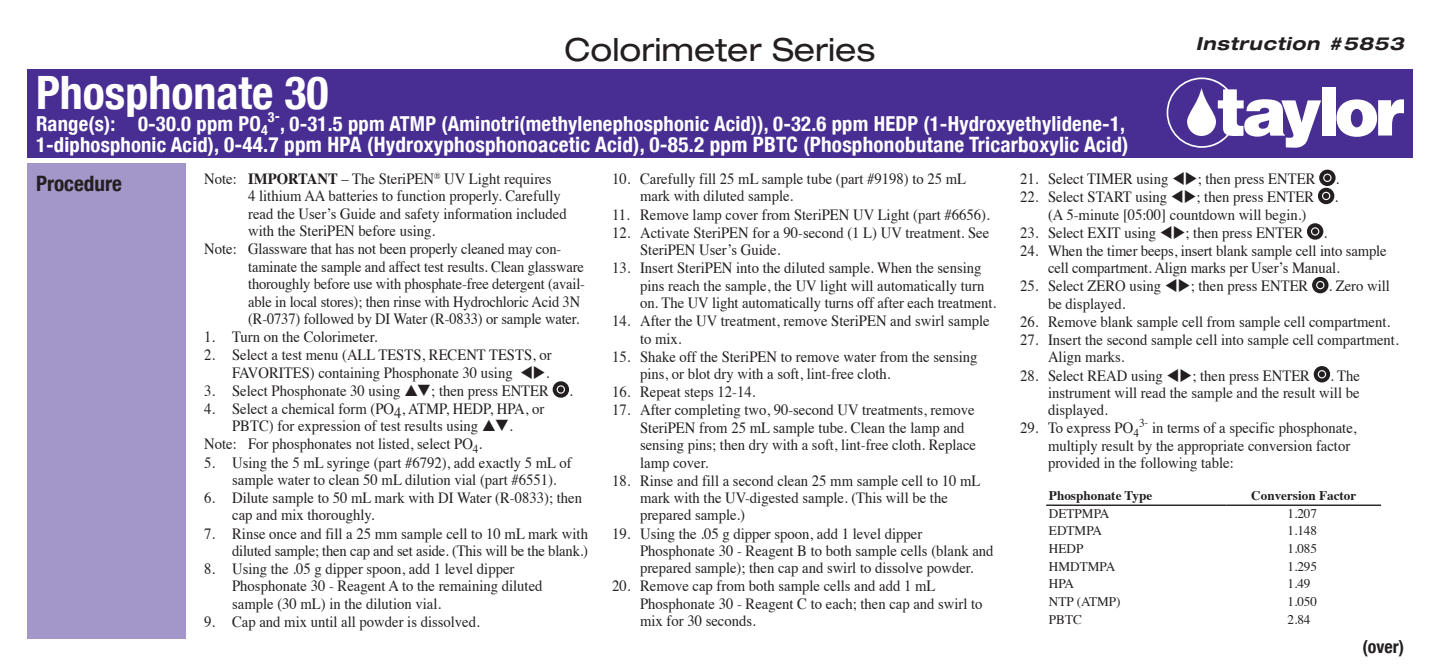
<style>
.page{position:relative;width:1440px;height:666px;background:#fff}
.page>*{position:absolute;margin:0;border:0;box-sizing:border-box;transform-origin:0 0}
.t1{font:700 condensed 46px "Helvetica Neue";color:#fff}
.t2{font:expanded 32px "Helvetica Neue";color:#231f20}
.t3{font:700 condensed 21.2px "Helvetica Neue";letter-spacing:.01em;color:#fff}
.t4{font:700 condensed 21.2px "Helvetica Neue";color:#231f20}
.t5{font:700 condensed 20.6px "Helvetica Neue";letter-spacing:.01em;color:#fff}
.t6{font:italic 700 expanded 18px "Helvetica Neue";letter-spacing:.04em;color:#231f20}
.t7{font:700 condensed 18px "Helvetica Neue";color:#231f20}
.t8{font:15.6px/17.4px "Times";color:#231f20;scale:.94 1}
.t9{font:700 condensed 14px "Helvetica Neue";color:#fff}
.t10{font:13.2px "Times";color:#231f20}
.t11{font:700 13.2px "Times";color:#231f20}
.t12{font:12px "Times";color:#231f20;scale:.94 1}
.s1{font-size:20.6px}
.s2{font-weight:700}
</style>
<div class="page">
<div style="left:27px;top:164px;width:158px;height:475px;background:#a396c8"></div>
<div style="left:27px;top:69px;width:1386px;height:89px;background:#482e92"></div>
<svg style="left:1167px;top:78px;width:154px;height:70px"></svg>
<div style="left:1322px;top:87px;width:14px;height:49px;background:#fff"></div>
<svg style="left:1336px;top:99px;width:68px;height:38px"></svg>
<div style="left:553px;top:381px;width:16px;height:17px;border:4px solid #231f20;border-radius:50%"></div>
<div style="left:558px;top:386px;width:6px;height:7px;background:#231f20;border-radius:50%"></div>
<div style="left:1319px;top:170px;width:17px;height:16px;border:4px solid #231f20;border-radius:50%"></div>
<svg style="left:1324px;top:175px;width:6px;height:6px"></svg>
<div style="left:1318px;top:188px;width:16px;height:16px;border:4px solid #231f20;border-radius:50%"></div>
<svg style="left:1323px;top:193px;width:6px;height:6px"></svg>
<div style="left:1307px;top:223px;width:16px;height:17px;border:4px solid #231f20;border-radius:50%"></div>
<svg style="left:1312px;top:228px;width:6px;height:6px"></svg>
<div style="left:1312px;top:277px;width:17px;height:16px;border:4px solid #231f20;border-radius:50%"></div>
<svg style="left:1317px;top:282px;width:6px;height:6px"></svg>
<div style="left:1314px;top:366px;width:16px;height:16px;border:4px solid #231f20;border-radius:50%"></div>
<svg style="left:1319px;top:371px;width:6px;height:6px"></svg>
<hr style="left:1046px;top:505px;width:180px;height:1px;background:#231f20">
<hr style="left:1226px;top:505px;width:155px;height:1px;background:#231f20">
<p class="t2" style="left:564px;top:30px;width:313px">Colorimeter Series</p>
<p class="t6" style="left:1196px;top:32px;width:210px">Instruction #5853</p>
<p class="t1" style="left:36px;top:65px;width:294px">Phosphonate 30</p>
<p class="t5" style="left:36px;top:111px;width:233px">Range(s): 0-30.0 ppm PO<sub>4</sub></p>
<p class="t9" style="left:268px;top:108px;width:14px">3-</p>
<p class="t5" style="left:280px;top:111px;width:847px">, 0-31.5 ppm ATMP (Aminotri(methylenephosphonic Acid)), 0-32.6 ppm HEDP (1-Hydroxyethylidene-1,</p>
<p class="t3" style="left:36px;top:132px;width:1094px"><span class="s1">1-diphosphonic Acid)</span>, 0-44.7 ppm HPA (Hydroxyphosphonoacetic Acid), 0-85.2 ppm PBTC (Phosphonobutane Tricarboxylic Acid)</p>
<p class="t4" style="left:36px;top:171px;width:87px">Procedure</p>
<p class="t8" style="left:248px;top:169px;width:340px;text-indent:-44px">Note: <span class="s2">IMPORTANT</span> – The SteriPEN<sup>®</sup> UV Light requires<br>4 lithium AA batteries to function properly. Carefully read the User’s Guide and safety information included with the SteriPEN before using.</p>
<p class="t8" style="left:248px;top:239px;width:360px;text-indent:-44px">Note: Glassware that has not been properly cleaned may con&shy;taminate the sample and affect test results. Clean glassware thoroughly before use with phosphate-free detergent (avail&shy;able in local stores); then rinse with Hydrochloric Acid 3N (R-0737) followed by DI Water (R-0833) or sample water.</p>
<p class="t8" style="left:204px;top:327px;width:186px">1. Turn on the Colorimeter.</p>
<p class="t8" style="left:204px;top:345px;width:371px;text-align:right">2. Select a test menu (ALL TESTS, RECENT TESTS, or<br>FAVORITES) containing Phosphonate 30 using ▼◆.</p>
<p class="t8" style="left:204px;top:380px;width:368px">3. Select Phosphonate 30 using ❑; then press ENTER</p>
<p class="t8" style="left:569px;top:380px;width:5px">.</p>
<p class="t8" style="left:204px;top:399px;width:363px;text-align:center">4. Select a chemical form (PO4, ATMP, HEDP, HPA, or<br>PBTC) for expression of test results using ❑.</p>
<p class="t8" style="left:204px;top:434px;width:297px">Note: For phosphonates not listed, select PO<sub>4</sub>.</p>
<p class="t8" style="left:232px;top:452px;width:363px;text-indent:-28px">5. Using the 5 mL syringe (part #6792), add exactly 5 mL of sample water to clean 50 mL dilution vial (part #6551).</p>
<p class="t8" style="left:232px;top:488px;width:374px;text-indent:-28px">6. Dilute sample to 50 mL mark with DI Water (R-0833); then cap and mix thoroughly.</p>
<p class="t8" style="left:204px;top:523px;width:410px;text-align:right">7. Rinse once and fill a 25 mm sample cell to 10 mL mark with diluted sample; then cap and set aside. (This will be the blank.)</p>
<p class="t8" style="left:232px;top:559px;width:332px;text-indent:-28px">8. Using the .05 g dipper spoon, add 1 level dipper<br>Phosphonate 30 - Reagent A to the remaining diluted sample (30 mL) in the dilution vial.</p>
<p class="t8" style="left:204px;top:612px;width:295px">9. Cap and mix until all powder is dissolved.</p>
<p class="t8" style="left:640px;top:169px;width:348px;text-indent:-28px">10. Carefully fill 25 mL sample tube (part #9198) to 25 mL mark with diluted sample.</p>
<p class="t8" style="left:612px;top:204px;width:403px">11. Remove lamp cover from SteriPEN UV Light (part #6656).</p>
<p class="t8" style="left:640px;top:222px;width:373px;text-indent:-28px">12. Activate SteriPEN for a 90-second (1 L) UV treatment. See<br>SteriPEN User’s Guide.</p>
<p class="t8" style="left:640px;top:258px;width:380px;text-indent:-28px">13. Insert SteriPEN into the diluted sample. When the sensing pins reach the sample, the UV light will automatically turn on. The UV light automatically turns off after each treatment.</p>
<p class="t8" style="left:640px;top:311px;width:373px;text-indent:-28px">14. After the UV treatment, remove SteriPEN and swirl sample to mix.</p>
<p class="t8" style="left:640px;top:346px;width:360px;text-indent:-28px">15. Shake off the SteriPEN to remove water from the sensing pins, or blot dry with a soft, lint-free cloth.</p>
<p class="t8" style="left:612px;top:382px;width:154px">16. Repeat steps 12-14.</p>
<p class="t8" style="left:640px;top:400px;width:359px;text-indent:-28px">17. After completing two, 90-second UV treatments, remove SteriPEN from 25 mL sample tube. Clean the lamp and sensing pins; then dry with a soft, lint-free cloth. Replace lamp cover.</p>
<p class="t8" style="left:640px;top:470px;width:364px;text-indent:-28px">18. Rinse and fill a second clean 25 mm sample cell to 10 mL mark with the UV-digested sample. (This will be the prepared sample.)</p>
<p class="t8" style="left:640px;top:523px;width:378px;text-indent:-28px">19. Using the .05 g dipper spoon, add 1 level dipper<br>Phosphonate 30 - Reagent B to both sample cells (blank and prepared sample); then cap and swirl to dissolve powder.</p>
<p class="t8" style="left:640px;top:576px;width:366px;text-indent:-28px">20. Remove cap from both sample cells and add 1 mL<br>Phosphonate 30 - Reagent C to each; then cap and swirl to mix for 30 seconds.</p>
<p class="t8" style="left:1020px;top:169px;width:316px">21. Select TIMER using ▼◆; then press ENTER</p>
<p class="t8" style="left:1336px;top:169px;width:5px">.</p>
<p class="t8" style="left:1020px;top:187px;width:315px">22. Select START using ▼◆; then press ENTER</p>
<p class="t8" style="left:1334px;top:187px;width:5px">.</p>
<p class="t8" style="left:1048px;top:204px;width:276px">(A 5-minute [05:00] countdown will begin.)</p>
<p class="t8" style="left:1020px;top:222px;width:303px">23. Select EXIT using ▼◆; then press ENTER</p>
<p class="t8" style="left:1323px;top:222px;width:5px">.</p>
<p class="t8" style="left:1048px;top:241px;width:362px;text-indent:-28px">24. When the timer beeps, insert blank sample cell into sample cell compartment. Align marks per User’s Manual.</p>
<p class="t8" style="left:1020px;top:276px;width:308px">25. Select ZERO using ▼◆; then press ENTER</p>
<p class="t8" style="left:1329px;top:276px;width:67px">. Zero will</p>
<p class="t8" style="left:1048px;top:293px;width:84px">be displayed.</p>
<p class="t8" style="left:1020px;top:312px;width:395px">26. Remove blank sample cell from sample cell compartment.</p>
<p class="t8" style="left:1048px;top:330px;width:375px;text-indent:-28px">27. Insert the second sample cell into sample cell compartment.<br>Align marks.</p>
<p class="t8" style="left:1020px;top:365px;width:310px">28. Select READ using ▼◆; then press ENTER</p>
<p class="t8" style="left:1048px;top:365px;width:333px;text-align:justify;text-indent:282px">. The instrument will read the sample and the result will be displayed.</p>
<p class="t8" style="left:1020px;top:418px;width:128px">29. To express PO<sub>4</sub></p>
<p class="t12" style="left:1139px;top:411px;width:11px">3-</p>
<p class="t8" style="left:1048px;top:418px;width:330px;text-indent:104px">in terms of a specific phosphonate, multiply result by the appropriate conversion factor provided in the following table:</p>
<p class="t11" style="left:1049px;top:483px;width:105px">Phosphonate Type</p>
<p class="t11" style="left:1251px;top:483px;width:107px">Conversion Factor</p>
<p class="t10" style="left:1049px;top:501px;width:62px">DETPMPA</p>
<p class="t10" style="left:1287px;top:501px;width:31px">1.207</p>
<p class="t10" style="left:1049px;top:518px;width:55px">EDTMPA</p>
<p class="t10" style="left:1287px;top:518px;width:31px">1.148</p>
<p class="t10" style="left:1049px;top:536px;width:36px">HEDP</p>
<p class="t10" style="left:1287px;top:536px;width:31px">1.085</p>
<p class="t10" style="left:1049px;top:554px;width:68px">HMDTMPA</p>
<p class="t10" style="left:1287px;top:554px;width:31px">1.295</p>
<p class="t10" style="left:1049px;top:571px;width:27px">HPA</p>
<p class="t10" style="left:1287px;top:571px;width:25px">1.49</p>
<p class="t10" style="left:1049px;top:589px;width:73px">NTP (ATMP)</p>
<p class="t10" style="left:1287px;top:589px;width:31px">1.050</p>
<p class="t10" style="left:1049px;top:607px;width:35px">PBTC</p>
<p class="t10" style="left:1287px;top:607px;width:25px">2.84</p>
<p class="t7" style="left:1362px;top:635px;width:43px">(over)</p>
</div>
